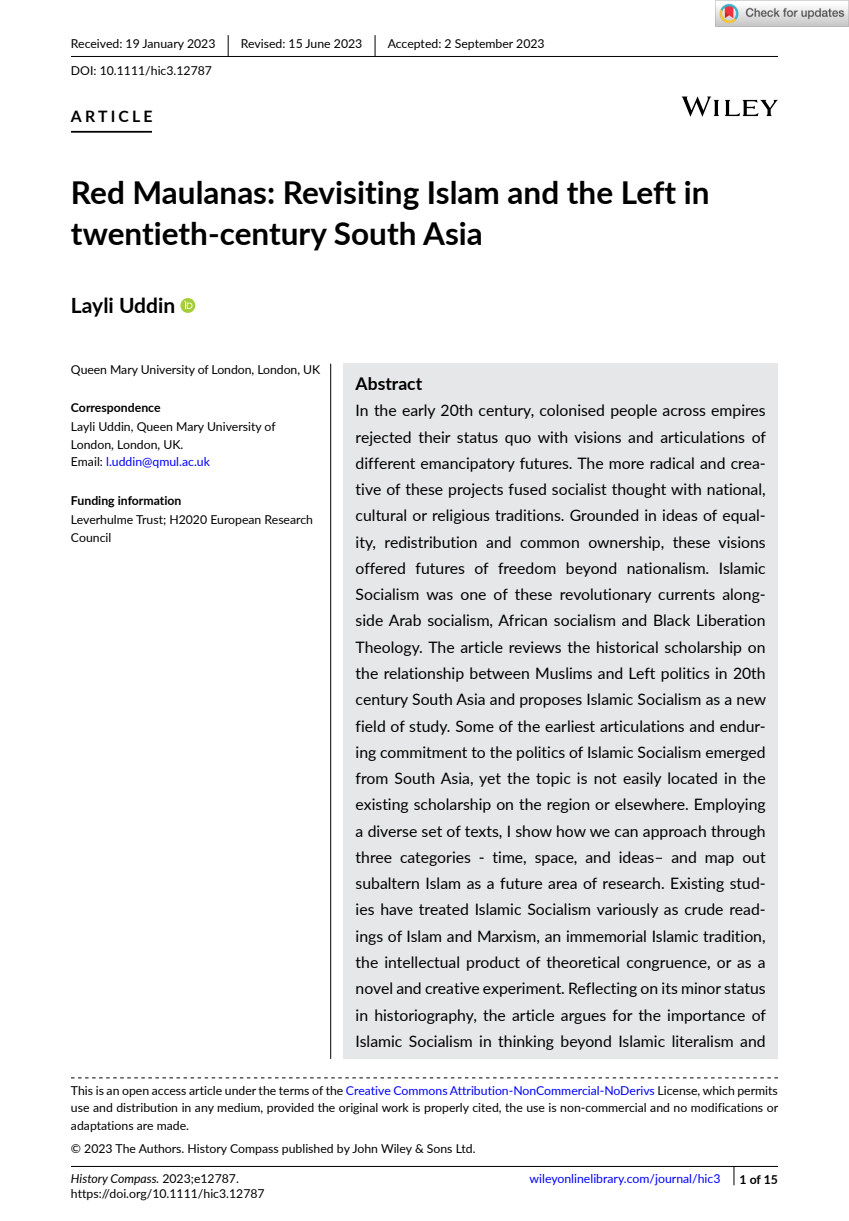
<style>
.page{position:relative;width:849px;height:1221px;background:#fff}
.page>*{position:absolute;margin:0;border:0;box-sizing:border-box;transform-origin:0 0}
.t1{font:700 31.5px/40.2px "Lato";color:#000}
.t2{font:700 21px "Lato";color:#000}
.t3{font:700 17.5px "Lato";color:#000}
.t4{font:15.75px/26.2px "Lato";color:#000;text-align:justify}
.t5{font:700 15.75px "Lato";letter-spacing:.2em;color:#000}
.t6{font:12.25px/17.5px "Lato";color:#000}
.t7{font:700 12.25px "Lato";color:#000}
.t8{font:12.25px "Lato";color:#00f}
.s1{color:#00f}
.s2{font-style:italic}
</style>
<div class="page">
<div style="left:343px;top:363px;width:434px;height:695px;background:#e6e7e8"></div>
<hr style="left:71px;top:56px;width:706px;height:1px;background:#000">
<hr style="left:71px;top:131px;width:81px;height:2px;background:#000">
<svg style="left:180px;top:298px;width:15px;height:15px"></svg>
<svg style="left:184px;top:301px;width:8px;height:8px"></svg>
<svg style="left:228px;top:35px;width:1px;height:21px"></svg>
<svg style="left:374px;top:35px;width:1px;height:21px"></svg>
<hr style="left:71px;top:1165px;width:706px;height:1px;background:#000">
<svg style="left:71px;top:1077px;width:706px;height:1px"></svg>
<svg style="left:681px;top:96px;width:96px;height:21px"></svg>
<svg style="left:733px;top:1166px;width:1px;height:19px"></svg>
<hr style="left:330px;top:363px;width:1px;height:695px;background:#000">
<img style="left:715px;top:0;width:133px;height:26px">
<p class="t6" style="left:71px;top:35px;width:146px">Received: 19 January 2023</p>
<p class="t6" style="left:241px;top:35px;width:123px">Revised: 15 June 2023</p>
<p class="t6" style="left:387px;top:35px;width:158px">Accepted: 2 September 2023</p>
<p class="t6" style="left:71px;top:61px;width:142px">DOI: 10.1111/hic3.12787</p>
<p class="t5" style="left:71px;top:105px;width:83px">ARTICLE</p>
<h1 class="t1" style="left:71px;top:171px;width:640px">Red Maulanas: Revisiting Islam and the Left in twentieth-century South Asia</h1>
<h2 class="t2" style="left:71px;top:290px;width:106px">Layli Uddin</h2>
<p class="t6" style="left:71px;top:360px;width:251px">Queen Mary University of London, London, UK</p>
<p class="t7" style="left:71px;top:398px;width:91px">Correspondence</p>
<p class="t6" style="left:71px;top:417px;width:206px">Layli Uddin, Queen Mary University of<br>London, London, UK.<br>Email: <span class="s1">l.uddin@qmul.ac.uk</span></p>
<p class="t7" style="left:71px;top:491px;width:112px">Funding information</p>
<p class="t6" style="left:71px;top:510px;width:243px">Leverhulme Trust; H2020 European Research<br>Council</p>
<p class="t3" style="left:355px;top:371px;width:68px">Abstract</p>
<p class="t4" style="left:355px;top:397px;width:412px">In the early 20th century, colonised people across empires rejected their status quo with visions and articulations of different emancipatory futures. The more radical and crea&shy;tive of these projects fused socialist thought with national, cultural or religious traditions. Grounded in ideas of equal&shy;ity, redistribution and common ownership, these visions offered futures of freedom beyond nationalism. Islamic Socialism was one of these revolutionary currents along&shy;side Arab socialism, African socialism and Black Liberation Theology. The article reviews the historical scholarship on the relationship between Muslims and Left politics in 20th century South Asia and proposes Islamic Socialism as a new field of study. Some of the earliest articulations and endur&shy;ing commitment to the politics of Islamic Socialism emerged from South Asia, yet the topic is not easily located in the existing scholarship on the region or elsewhere. Employing a diverse set of texts, I show how we can approach through three categories - time, space, and ideas– and map out subaltern Islam as a future area of research. Existing stud&shy;ies have treated Islamic Socialism variously as crude read&shy;ings of Islam and Marxism, an immemorial Islamic tradition, the intellectual product of theoretical congruence, or as a novel and creative experiment. Reflecting on its minor status in historiography, the article argues for the importance of Islamic Socialism in thinking beyond Islamic literalism and</p>
<p class="t6" style="left:71px;top:1081px;width:708px;text-align:justify">This is an open access article under the terms of the <span class="s1">Creative Commons Attribution-NonCommercial-NoDerivs</span> License, which permits use and distribution in any medium, provided the original work is properly cited, the use is non-commercial and no modifications or adaptations are made.</p>
<p class="t6" style="left:71px;top:1138px;width:406px">© 2023 The Authors. History Compass published by John Wiley &amp; Sons Ltd.</p>
<p class="t6" style="left:71px;top:1170px;width:195px;line-height:14.7px"><span class="s2">History Compass.</span> 2023;e12787. https://doi.org/10.1111/hic3.12787</p>
<p class="t8" style="left:529px;top:1170px;width:192px">wileyonlinelibrary.com/journal/hic3</p>
<p class="t7" style="left:739px;top:1169px;width:40px">1 of 15</p>
</div>
